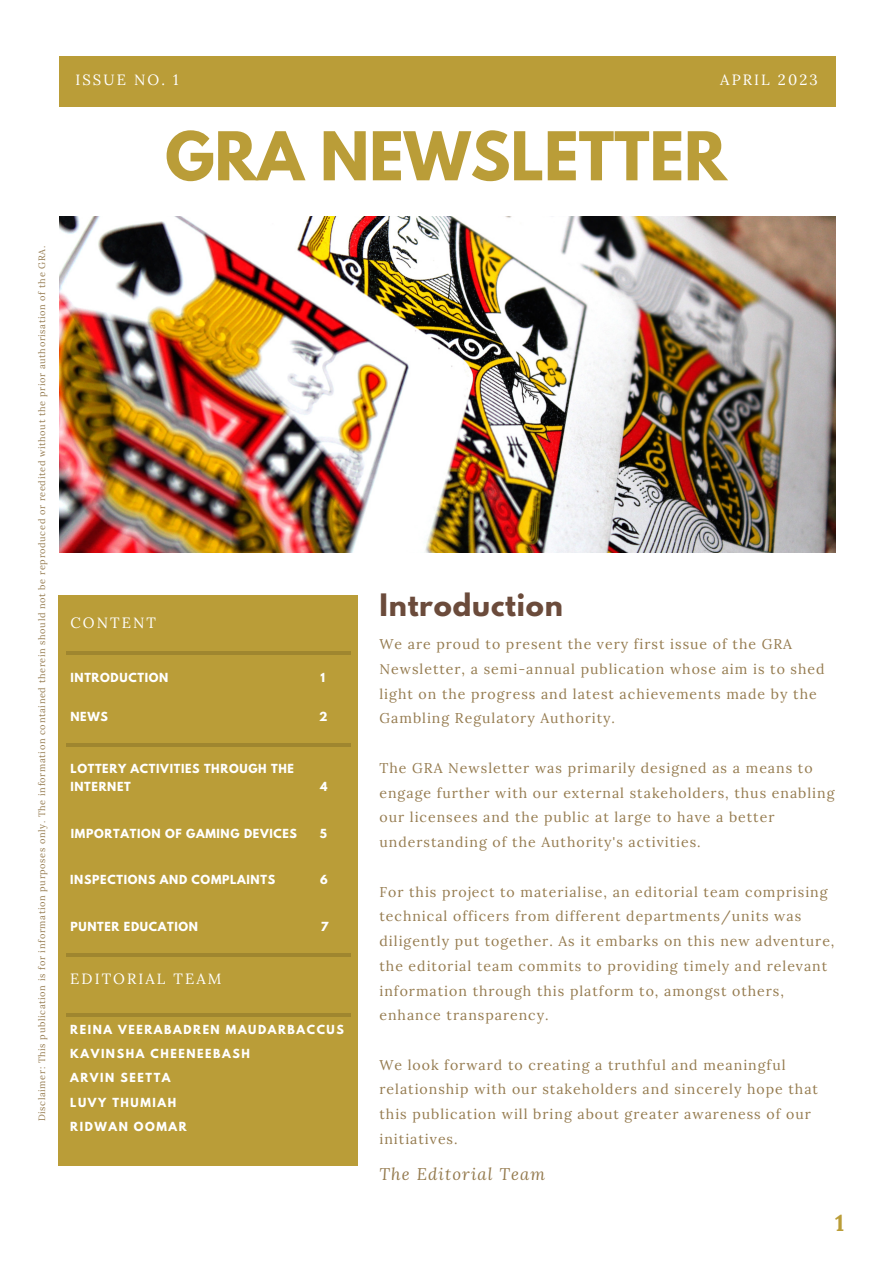
<style>
.page{position:relative;width:893px;height:1264px;background:#fff}
.page>*{position:absolute;margin:0;border:0;box-sizing:border-box;transform-origin:0 0}
.t1{font:700 59.55px "League Spartan";color:#ba9d38}
.t2{font:700 27.3px "League Spartan";letter-spacing:.03em;color:#6b4b3b}
.t3{font:700 22.65px "Lora";color:#ba9d38}
.t4{font:italic 16.65px "Lora";letter-spacing:.07em;color:#957b4f}
.t5{font:14.85px "Lora";letter-spacing:.14em;color:#fff}
.t6{font:14.1px/24.8px "Lora";letter-spacing:.07em;color:#957b4f}
.t7{font:700 11.1px/17.5px "League Spartan";letter-spacing:.06em;color:#fff}
.t8{font:700 11.1px/24px "League Spartan";letter-spacing:.14em;color:#fff}
.t9{font:9.15px "Lora";letter-spacing:.07em;color:#957b4f}
</style>
<div class="page">
<div style="left:59px;top:56px;width:776px;height:51px;background:#ba9d38"></div>
<div style="left:58px;top:595px;width:299px;height:570px;background:#ba9d38"></div>
<hr style="left:66px;top:651px;width:284px;height:4px;background:#9f862f">
<svg style="left:66px;top:743px;width:284px;height:3px"></svg>
<hr style="left:66px;top:953px;width:284px;height:3px;background:#000">
<img style="left:60px;top:216px;width:775px;height:336px">
<hr style="left:66px;top:1013px;width:285px;height:3px;background:#000">
<p class="t5" style="left:75px;top:70px;width:105px">ISSUE NO. 1</p>
<p class="t5" style="left:720px;top:70px;width:99px">APRIL 2023</p>
<h1 class="t1" style="left:165px;top:127px;width:563px">GRA NEWSLETTER</h1>
<p class="t9" style="left:36px;top:1121px;width:877px;rotate:-90deg">Disclaimer: This publication is for information purposes only. The information contained therein should not be reproduced or reedited without the prior authorisation of the GRA.</p>
<p class="t5" style="left:70px;top:613px;width:87px">CONTENT</p>
<p class="t7" style="left:70px;top:670px;width:99px">INTRODUCTION</p>
<p class="t7" style="left:320px;top:670px;width:6px">1</p>
<p class="t7" style="left:70px;top:708px;width:39px">NEWS</p>
<p class="t7" style="left:319px;top:708px;width:10px">2</p>
<p class="t7" style="left:70px;top:761px;width:225px">LOTTERY ACTIVITIES THROUGH THE<br>INTERNET</p>
<p class="t7" style="left:320px;top:778px;width:9px">4</p>
<p class="t7" style="left:71px;top:825px;width:228px">IMPORTATION OF GAMING DEVICES</p>
<p class="t7" style="left:320px;top:825px;width:9px">5</p>
<p class="t7" style="left:70px;top:872px;width:206px">INSPECTIONS AND COMPLAINTS</p>
<p class="t7" style="left:320px;top:872px;width:9px">6</p>
<p class="t7" style="left:70px;top:919px;width:129px">PUNTER EDUCATION</p>
<p class="t7" style="left:321px;top:919px;width:9px">7</p>
<p class="t5" style="left:70px;top:969px;width:153px">EDITORIAL TEAM</p>
<p class="t8" style="left:70px;top:1019px;width:275px">REINA VEERABADREN MAUDARBACCUS<br>KAVINSHA CHEENEEBASH<br>ARVIN SEETTA<br>LUVY THUMIAH<br>RIDWAN OOMAR</p>
<h2 class="t2" style="left:379px;top:591px;width:185px">Introduction</h2>
<p class="t6" style="left:379px;top:631px;width:446px">We are proud to present the very first issue of the GRA Newsletter, a semi-annual publication whose aim is to shed light on the progress and latest achievements made by the Gambling Regulatory Authority.</p>
<p class="t6" style="left:379px;top:755px;width:456px">The GRA Newsletter was primarily designed as a means to engage further with our external stakeholders, thus enabling our licensees and the public at large to have a better understanding of the Authority's activities.</p>
<p class="t6" style="left:379px;top:879px;width:456px">For this project to materialise, an editorial team comprising technical officers from different departments/units was diligently put together. As it embarks on this new adventure, the editorial team commits to providing timely and relevant information through this platform to, amongst others, enhance transparency.</p>
<p class="t6" style="left:379px;top:1052px;width:440px">We look forward to creating a truthful and meaningful relationship with our stakeholders and sincerely hope that this publication will bring about greater awareness of our initiatives.</p>
<p class="t4" style="left:379px;top:1163px;width:167px">The Editorial Team</p>
<h3 class="t3" style="left:835px;top:1208px;width:11px">1</h3>
</div>
